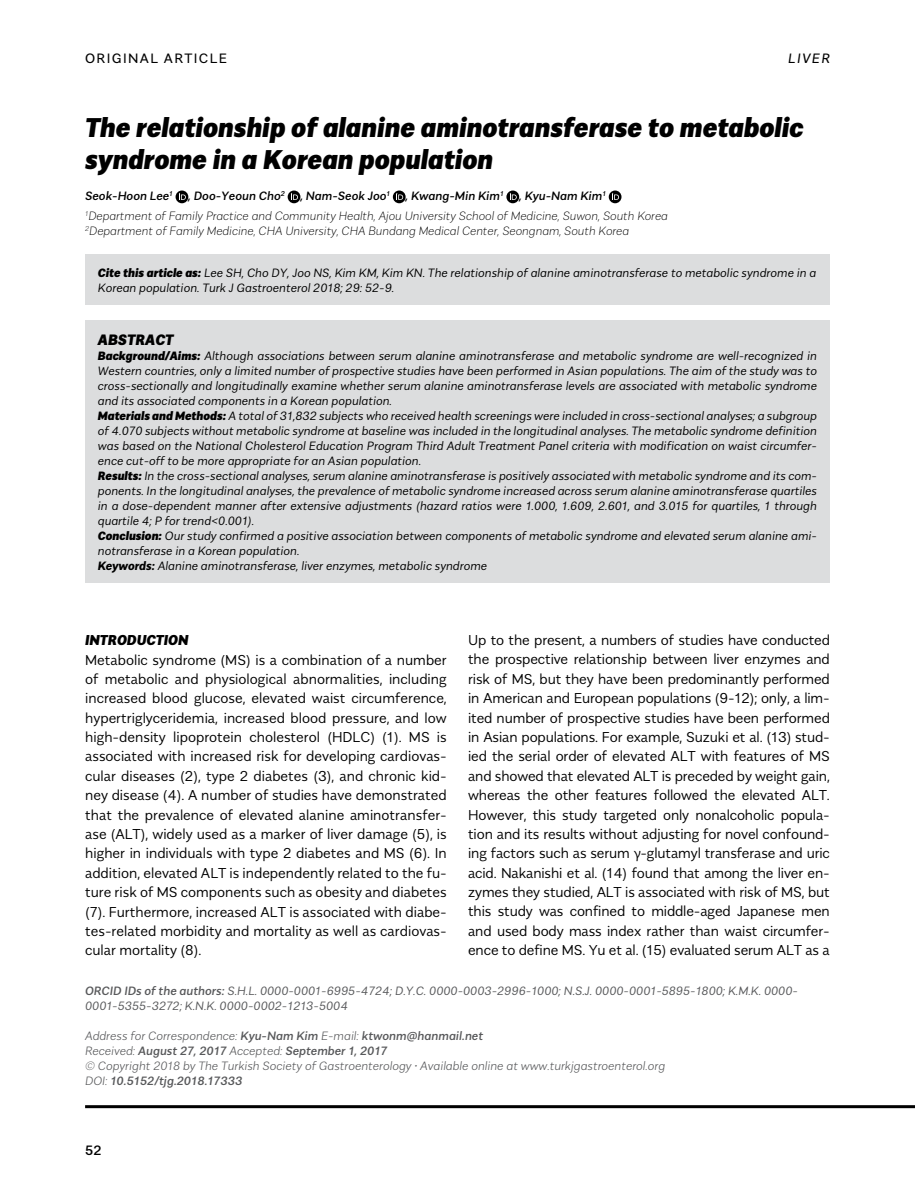
<style>
.page{position:relative;width:915px;height:1191px;background:#fff}
.page>*{position:absolute;margin:0;border:0;box-sizing:border-box;transform-origin:0 0}
.t1{font:italic 900 27px/31.5px "Alergia Normal";color:#000}
.t2{font:italic 900 15px "Alergia Normal";color:#000}
.t3{font:300 14.25px/19.4px "Alergia Normal";letter-spacing:-.005em;color:#000;text-align:justify}
.t4{font:italic 900 14.25px "Alergia Normal";color:#000}
.t5{font:13.5px "Alergia Normal";letter-spacing:.1em;color:#000}
.t6{font:italic 13.5px "Alergia Normal";letter-spacing:.1em;color:#000}
.t7{font:500 13.5px "Alergia Normal";color:#000}
.t8{font:italic 300 12px/15px "Alergia Normal";color:#000}
.t9{font:italic 200 12px/15px "Alergia Normal";color:#58595b}
.t10{font:italic 300 expanded 12px/19.2px "Alergia Normal";color:#000}
.t11{font:italic 300 12px/15px "Alergia Normal";color:#58595b}
.t12{font:italic 500 12px "Alergia Normal";color:#000}
.s1{font-weight:500;font-stretch:normal}
.s2{font-weight:900}
.s3{font-weight:700}
.s4{font-weight:500}
</style>
<div class="page">
<svg style="left:175px;top:190px;width:13px;height:13px"></svg>
<svg style="left:179px;top:193px;width:7px;height:7px"></svg>
<svg style="left:287px;top:190px;width:13px;height:13px"></svg>
<svg style="left:291px;top:193px;width:7px;height:7px"></svg>
<svg style="left:393px;top:190px;width:12px;height:13px"></svg>
<svg style="left:396px;top:193px;width:7px;height:7px"></svg>
<svg style="left:506px;top:190px;width:13px;height:13px"></svg>
<svg style="left:509px;top:193px;width:7px;height:7px"></svg>
<svg style="left:608px;top:190px;width:13px;height:13px"></svg>
<svg style="left:612px;top:193px;width:7px;height:7px"></svg>
<div style="left:85px;top:320px;width:744px;height:262px;background:#dcddde"></div>
<hr style="left:85px;top:1105px;width:829px;height:3px;background:#000">
<div style="left:85px;top:255px;width:744px;height:50px;background:#dcddde"></div>
<p class="t5" style="left:85px;top:48px;width:143px">ORIGINAL ARTICLE</p>
<p class="t6" style="left:788px;top:48px;width:43px">LIVER</p>
<h1 class="t1" style="left:85px;top:109px;width:719px">The relationship of alanine aminotransferase to metabolic syndrome in a Korean population</h1>
<p class="t12" style="left:85px;top:187px;width:89px">Seok-Hoon Lee<sup>1</sup></p>
<p class="t12" style="left:188px;top:187px;width:98px">, Doo-Yeoun Cho<sup>2</sup></p>
<p class="t12" style="left:300px;top:187px;width:91px">, Nam-Seok Joo<sup>1</sup></p>
<p class="t12" style="left:405px;top:187px;width:99px">, Kwang-Min Kim<sup>1</sup></p>
<p class="t10" style="left:85px;top:185px;width:584px;text-indent:434px"><span class="s1">, Kyu-Nam Kim</span><sup>1<br></sup><sup>1</sup>Department of Family Practice and Community Health, Ajou University School of Medicine, Suwon, South Korea</p>
<p class="t10" style="left:85px;top:220px;width:545px"><sup>2</sup>Department of Family Medicine, CHA University, CHA Bundang Medical Center, Seongnam, South Korea</p>
<p class="t8" style="left:98px;top:265px;width:719px"><span class="s2">Cite this article as:</span> Lee SH, Cho DY, Joo NS, Kim KM, Kim KN. The relationship of alanine aminotransferase to metabolic syndrome in a<br>Korean population. Turk J Gastroenterol 2018; 29: 52-9.</p>
<p class="t2" style="left:98px;top:327px;width:77px">ABSTRACT</p>
<p class="t8" style="left:98px;top:347px;width:720px"><span class="s2">Background/Aims:</span> Although associations between serum alanine aminotransferase and metabolic syndrome are well-recognized in Western countries, only a limited number of prospective studies have been performed in Asian populations. The aim of the study was to cross-sectionally and longitudinally examine whether serum alanine aminotransferase levels are associated with metabolic syndrome and its associated components in a Korean population.<br><span class="s2">Materials and Methods:</span> A total of 31,832 subjects who received health screenings were included in cross-sectional analyses; a subgroup of 4.070 subjects without metabolic syndrome at baseline was included in the longitudinal analyses. The metabolic syndrome definition was based on the National Cholesterol Education Program Third Adult Treatment Panel criteria with modification on waist circumfer&shy;ence cut-off to be more appropriate for an Asian population.<br><span class="s2">Results:</span> In the cross-sectional analyses, serum alanine aminotransferase is positively associated with metabolic syndrome and its com&shy;ponents. In the longitudinal analyses, the prevalence of metabolic syndrome increased across serum alanine aminotransferase quartiles in a dose-dependent manner after extensive adjustments (hazard ratios were 1.000, 1.609, 2.601, and 3.015 for quartiles, 1 through quartile 4; P for trend&lt;0.001).<br><span class="s2">Conclusion:</span> Our study confirmed a positive association between components of metabolic syndrome and elevated serum alanine ami&shy;notransferase in a Korean population.<br><span class="s3">Keywords:</span> Alanine aminotransferase, liver enzymes, metabolic syndrome</p>
<p class="t4" style="left:85px;top:628px;width:105px">INTRODUCTION</p>
<p class="t3" style="left:85px;top:648px;width:363px">Metabolic syndrome (MS) is a combination of a number of metabolic and physiological abnormalities, including increased blood glucose, elevated waist circumference, hypertriglyceridemia, increased blood pressure, and low high-density lipoprotein cholesterol (HDLC) (1). MS is associated with increased risk for developing cardiovas&shy;cular diseases (2), type 2 diabetes (3), and chronic kid&shy;ney disease (4). A number of studies have demonstrated that the prevalence of elevated alanine aminotransfer&shy;ase (ALT), widely used as a marker of liver damage (5), is higher in individuals with type 2 diabetes and MS (6). In addition, elevated ALT is independently related to the fu&shy;ture risk of MS components such as obesity and diabetes (7). Furthermore, increased ALT is associated with diabe&shy;tes-related morbidity and mortality as well as cardiovas&shy;cular mortality (8).</p>
<p class="t3" style="left:468px;top:629px;width:363px">Up to the present, a numbers of studies have conducted the prospective relationship between liver enzymes and risk of MS, but they have been predominantly performed in American and European populations (9-12); only, a lim&shy;ited number of prospective studies have been performed in Asian populations. For example, Suzuki et al. (13) stud&shy;ied the serial order of elevated ALT with features of MS and showed that elevated ALT is preceded by weight gain, whereas the other features followed the elevated ALT.<br>However, this study targeted only nonalcoholic popula&shy;tion and its results without adjusting for novel confound&shy;ing factors such as serum γ-glutamyl transferase and uric acid. Nakanishi et al. (14) found that among the liver en&shy;zymes they studied, ALT is associated with risk of MS, but this study was confined to middle-aged Japanese men and used body mass index rather than waist circumfer&shy;ence to define MS. Yu et al. (15) evaluated serum ALT as a</p>
<p class="t11" style="left:85px;top:981px;width:714px"><span class="s4">ORCID IDs of the authors:</span> S.H.L. 0000-0001-6995-4724; D.Y.C. 0000-0003-2996-1000; N.S.J. 0000-0001-5895-1800; K.M.K. 0000-<br>0001-5355-3272; K.N.K. 0000-0002-1213-5004</p>
<p class="t9" style="left:85px;top:1027px;width:581px">Address for Correspondence: <span class="s4">Kyu-Nam Kim</span> E-mail: <span class="s4">ktwonm@hanmail.net<br></span>Received: <span class="s4">August 27, 2017</span> Accepted: <span class="s4">September 1, 2017<br></span>© Copyright 2018 by The Turkish Society of Gastroenterology • Available online at www.turkjgastroenterol.org DOI: <span class="s4">10.5152/tjg.2018.17333</span></p>
<p class="t7" style="left:85px;top:1139px;width:18px">52</p>
</div>
